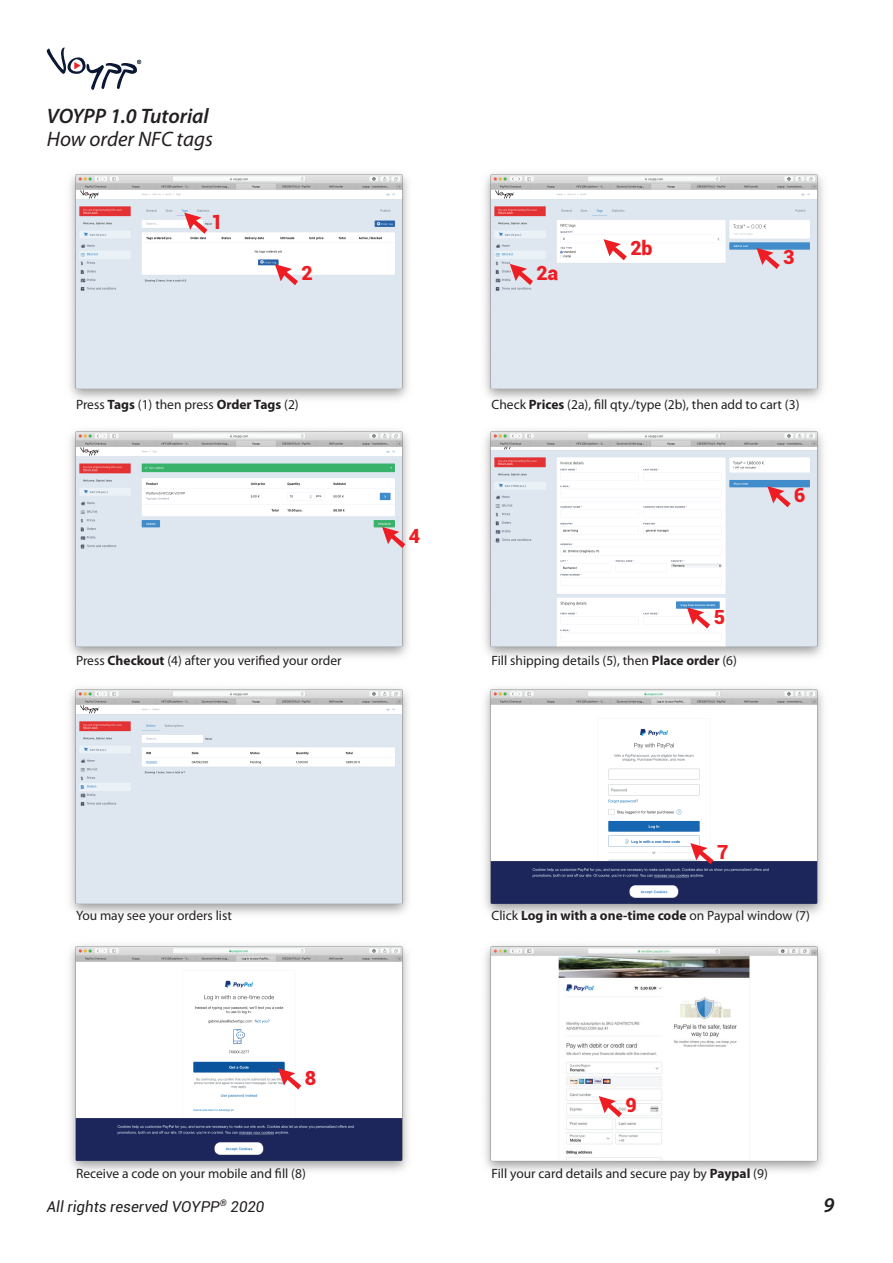
<style>
.page{position:relative;width:893px;height:1263px;background:#fff}
.page>*{position:absolute;margin:0;border:0;box-sizing:border-box;transform-origin:0 0}
.t1{font:italic 600 21px "Myriad Pro";color:#231f20}
.t2{font:italic 21px "Myriad Pro";color:#231f20}
.t3{font:900 19.5px "Roboto";color:#ee1d23}
.t4{font:italic 15px "Roboto";color:#231f20}
.t5{font:13.5px "Myriad Pro";color:#231f20}
.s1{font-weight:700}
</style>
<div class="page">
<svg style="left:47px;top:48px;width:94px;height:42px"></svg>
<img style="left:70px;top:945px;width:338px;height:226px">
<img style="left:485px;top:688px;width:338px;height:226px">
<img style="left:485px;top:430px;width:338px;height:227px">
<img style="left:485px;top:173px;width:338px;height:226px">
<img style="left:70px;top:173px;width:338px;height:226px">
<img style="left:70px;top:688px;width:338px;height:226px">
<img style="left:485px;top:945px;width:338px;height:227px">
<img style="left:70px;top:430px;width:338px;height:227px">
<svg style="left:184px;top:213px;width:23px;height:21px"></svg>
<svg style="left:275px;top:264px;width:23px;height:21px"></svg>
<svg style="left:604px;top:239px;width:23px;height:21px"></svg>
<svg style="left:756px;top:248px;width:24px;height:21px"></svg>
<svg style="left:382px;top:527px;width:23px;height:21px"></svg>
<svg style="left:687px;top:607px;width:23px;height:21px"></svg>
<svg style="left:767px;top:486px;width:23px;height:21px"></svg>
<svg style="left:510px;top:264px;width:23px;height:21px"></svg>
<svg style="left:690px;top:843px;width:23px;height:21px"></svg>
<svg style="left:278px;top:1068px;width:23px;height:21px"></svg>
<svg style="left:599px;top:1096px;width:23px;height:21px"></svg>
<hr style="left:563px;top:579px;width:22px;height:4px;background:#fff">
<div style="left:563px;top:491px;width:41px;height:5px;background:#fff"></div>
<hr style="left:645px;top:512px;width:20px;height:4px;background:#fff">
<div style="left:563px;top:512px;width:20px;height:5px;background:#fff"></div>
<div style="left:562px;top:474px;width:15px;height:5px;background:#fff"></div>
<svg style="left:646px;top:475px;width:8px;height:4px"></svg>
<div style="left:616px;top:565px;width:17px;height:5px;background:#fff"></div>
<hr style="left:562px;top:618px;width:13px;height:4px;background:#fff">
<div style="left:645px;top:617px;width:9px;height:5px;background:#fff"></div>
<div style="left:563px;top:634px;width:41px;height:5px;background:#fff"></div>
<div style="left:609px;top:770px;width:50px;height:8px;background:#fff"></div>
<div style="left:564px;top:1005px;width:89px;height:15px;background:#fff"></div>
<h1 class="t1" style="left:47px;top:103px;width:164px">VOYPP 1.0 Tutorial</h1>
<h1 class="t2" style="left:47px;top:126px;width:168px">How order NFC tags</h1>
<h2 class="t3" style="left:211px;top:208px;width:13px">1</h2>
<h2 class="t3" style="left:302px;top:259px;width:13px">2</h2>
<h2 class="t3" style="left:537px;top:259px;width:23px">2a</h2>
<h2 class="t3" style="left:630px;top:235px;width:24px">2b</h2>
<h2 class="t3" style="left:783px;top:243px;width:13px">3</h2>
<p class="t5" style="left:76px;top:397px;width:224px">Press <span class="s1">Tags</span> (1) then press <span class="s1">Order Tags</span> (2)</p>
<p class="t5" style="left:492px;top:397px;width:309px">Check <span class="s1">Prices</span> (2a), fill qty./type (2b), then add to cart (3)</p>
<h2 class="t3" style="left:409px;top:522px;width:13px">4</h2>
<h2 class="t3" style="left:714px;top:603px;width:13px">5</h2>
<p class="t5" style="left:76px;top:653px;width:267px">Press <span class="s1">Checkout</span> (4) after you verified your order</p>
<p class="t5" style="left:492px;top:653px;width:247px">Fill shipping details (5), then <span class="s1">Place order</span> (6)</p>
<h2 class="t3" style="left:794px;top:482px;width:13px">6</h2>
<h2 class="t3" style="left:717px;top:838px;width:13px">7</h2>
<p class="t5" style="left:76px;top:908px;width:157px">You may see your orders list</p>
<p class="t5" style="left:492px;top:908px;width:320px">Click <span class="s1">Log in with a one-time code</span> on Paypal window (7)</p>
<h2 class="t3" style="left:305px;top:1064px;width:13px">8</h2>
<h2 class="t3" style="left:625px;top:1091px;width:13px">9</h2>
<p class="t5" style="left:76px;top:1166px;width:231px">Receive a code on your mobile and fill (8)</p>
<p class="t5" style="left:492px;top:1166px;width:278px">Fill your card details and secure pay by <span class="s1">Paypal</span> (9)</p>
<p class="t4" style="left:47px;top:1196px;width:219px">All rights reserved VOYPP<sup>®</sup> 2020</p>
<h1 class="t1" style="left:823px;top:1192px;width:12px">9</h1>
</div>
